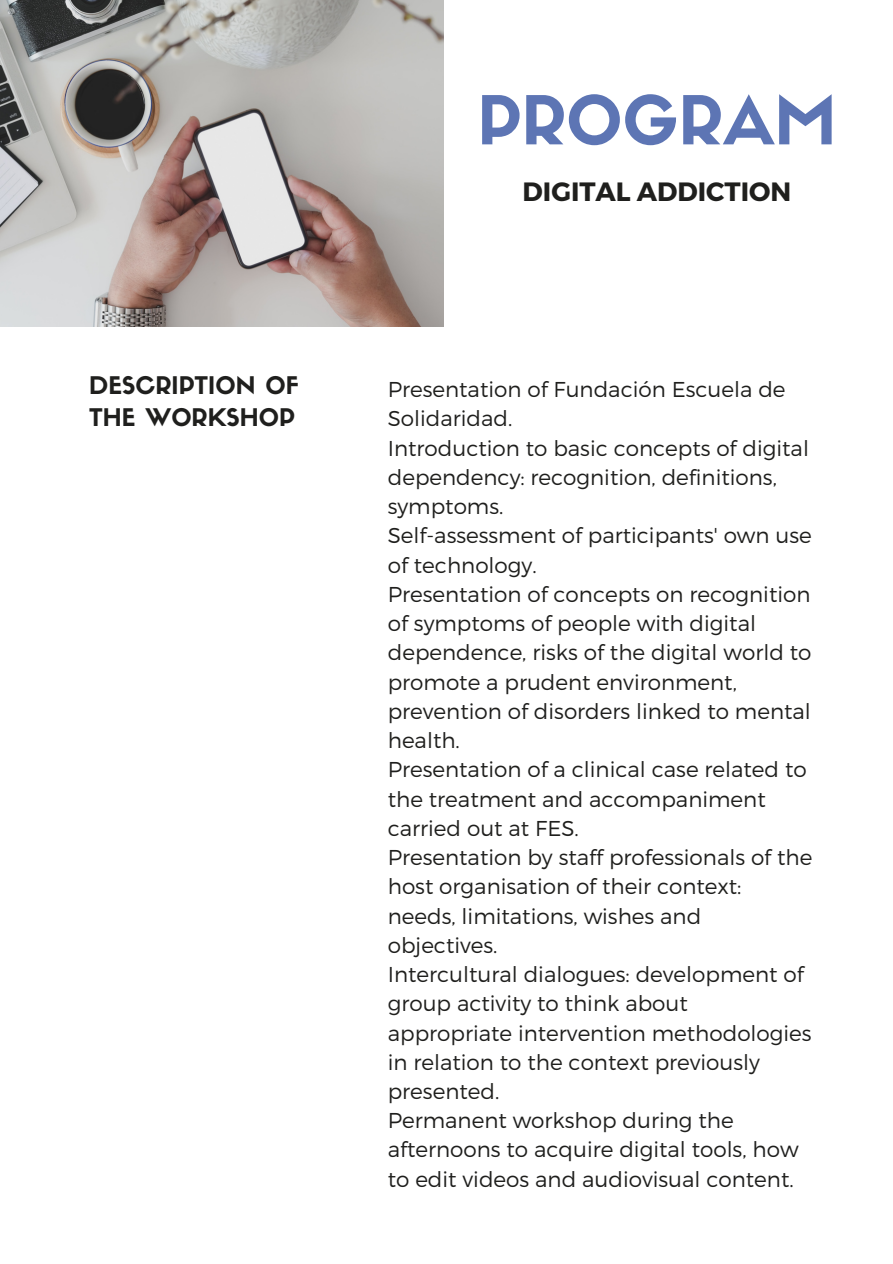
<style>
.page{position:relative;width:893px;height:1264px;background:#fff}
.page>*{position:absolute;margin:0;border:0;box-sizing:border-box;transform-origin:0 0}
.t1{font:66.15px "Sifonn Basic";color:#5d75b4}
.t2{font:700 26.4px "Montserrat";color:#1f1f1d}
.t3{font:23.85px/32.5px "Sifonn Basic";color:#1f1f1d}
.t4{font:300 21.45px/29.2px "Montserrat";color:#1f1f1d}
</style>
<div class="page">
<img style="left:0;top:0;width:443px;height:326px">
<h1 class="t1" style="left:477px;top:95px;width:360px">PROGRAM</h1>
<p class="t2" style="left:522px;top:174px;width:270px">DIGITAL ADDICTION</p>
<p class="t3" style="left:89px;top:371px;width:211px">DESCRIPTION OF<br>THE WORKSHOP</p>
<p class="t4" style="left:388px;top:374px;width:426px">Presentation of Fundación Escuela de<br>Solidaridad.<br>Introduction to basic concepts of digital dependency: recognition, definitions, symptoms.<br>Self-assessment of participants' own use of technology.<br>Presentation of concepts on recognition of symptoms of people with digital dependence, risks of the digital world to promote a prudent environment, prevention of disorders linked to mental health.<br>Presentation of a clinical case related to the treatment and accompaniment carried out at FES.<br>Presentation by staff professionals of the host organisation of their context: needs, limitations, wishes and objectives.<br>Intercultural dialogues: development of group activity to think about appropriate intervention methodologies in relation to the context previously presented.<br>Permanent workshop during the afternoons to acquire digital tools, how to edit videos and audiovisual content.</p>
</div>
